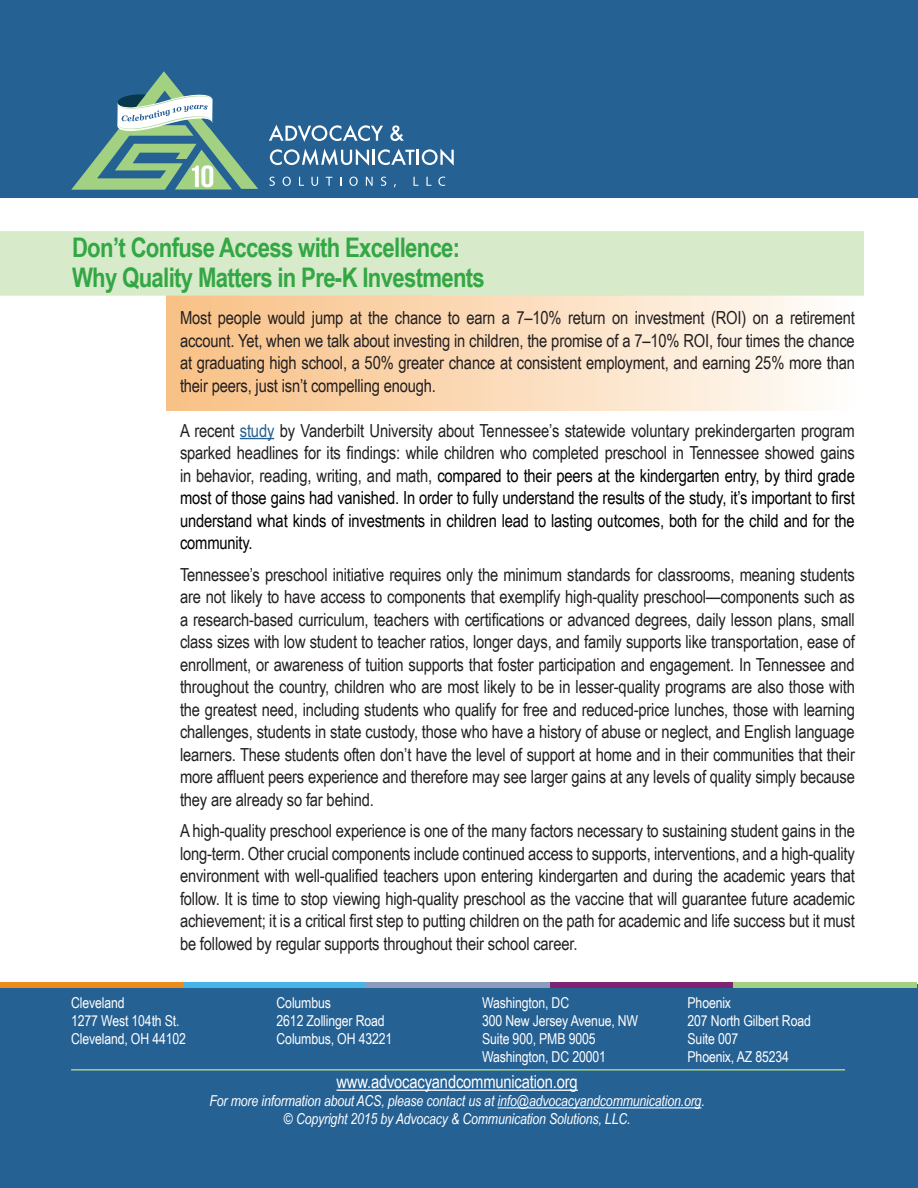
<style>
.page{position:relative;width:918px;height:1188px;background:#fff}
.page>*{position:absolute;margin:0;border:0;box-sizing:border-box;transform-origin:0 0}
.heading2{font:700 27px/30px "Arial Narrow";letter-spacing:-.025em;color:#33a744}
.text{font:18px/22.5px "Arial Narrow";letter-spacing:-.01em;color:#231f20;text-align:justify}
.text-2{font:18px/22.5px "Arial Narrow";letter-spacing:-.01em;color:#000;text-align:justify}
.continued{font:18px "Arial Narrow";letter-spacing:-.01em;color:#fff}
.t1{font:15px/18px "Arial Narrow";letter-spacing:-.01em;color:#fff}
.continued-2{font:italic 15px "Arial Narrow";letter-spacing:-.01em;color:#fff}
.s1{color:#231f20}
.s2{color:#266194}
</style>
<div class="page">
<div style="left:0;top:984px;width:918px;height:204px;background:#266194"></div>
<div style="left:0;top:982px;width:183px;height:6px;background:#ee8b1d"></div>
<div style="left:183px;top:982px;width:184px;height:6px;background:#46b4e6"></div>
<div style="left:366px;top:982px;width:184px;height:6px;background:#8c9cbe"></div>
<div style="left:550px;top:982px;width:184px;height:6px;background:#7d2574"></div>
<div style="left:733px;top:982px;width:184px;height:6px;background:#a3d182"></div>
<hr style="left:337px;top:1090px;width:241px;height:1px;background:#fff">
<hr style="left:498px;top:1107px;width:203px;height:1px;background:#fff">
<hr style="left:71px;top:1069px;width:774px;height:2px;background:#a3d182">
<div style="left:166px;top:295px;width:688px;height:116px;background:linear-gradient(to right,#f8bf82,#fefcf9)"></div>
<div style="left:0;top:231px;width:864px;height:65px;background:#d7eaca"></div>
<hr style="left:240px;top:438px;width:34px;height:1px;background:#266194">
<div style="left:0;top:0;width:918px;height:198px;background:#266194"></div>
<svg style="left:71px;top:71px;width:187px;height:119px"></svg>
<svg style="left:269px;top:125px;width:114px;height:17px"></svg>
<svg style="left:390px;top:125px;width:14px;height:16px"></svg>
<svg style="left:270px;top:149px;width:184px;height:17px"></svg>
<svg style="left:269px;top:177px;width:6px;height:9px"></svg>
<svg style="left:283px;top:177px;width:8px;height:9px"></svg>
<svg style="left:299px;top:177px;width:5px;height:9px"></svg>
<svg style="left:311px;top:177px;width:7px;height:9px"></svg>
<svg style="left:326px;top:177px;width:6px;height:9px"></svg>
<svg style="left:349px;top:177px;width:9px;height:9px"></svg>
<svg style="left:366px;top:177px;width:7px;height:9px"></svg>
<svg style="left:381px;top:177px;width:5px;height:9px"></svg>
<svg style="left:414px;top:177px;width:5px;height:9px"></svg>
<svg style="left:426px;top:177px;width:5px;height:9px"></svg>
<svg style="left:438px;top:177px;width:7px;height:9px"></svg>
<p class="heading2" style="left:72px;top:231px;width:414px">Don’t Confuse Access with Excellence:<br>Why Quality Matters in Pre-K Investments</p>
<p class="text" style="left:180px;top:306px;width:676px">Most people would jump at the chance to earn a 7–10% return on investment (ROI) on a retirement account. Yet, when we talk about investing in children, the promise of a 7–10% ROI, four times the chance at graduating high school, a 50% greater chance at consistent employment, and earning 25% more than their peers, just isn’t compelling enough.</p>
<p class="text-2" style="left:180px;top:418px;width:676px"><span class="s1">A recent</span> <span class="s2">study</span> <span class="s1">by Vanderbilt University about Tennessee’s statewide voluntary prekindergarten program sparked headlines for its findings: while children who completed preschool in Tennessee showed gains in behavior, reading, writing, and math,</span> compared to their peers at the kindergarten entry, by third grade most of those gains had vanished. In order to fully understand the results of the study, it’s important to first understand what kinds of investments in children lead to lasting outcomes, both for the child and for the community.</p>
<p class="text" style="left:180px;top:562px;width:677px">Tennessee’s preschool initiative requires only the minimum standards for classrooms, meaning students are not likely to have access to components that exemplify high-quality preschool—components such as a research-based curriculum, teachers with certifications or advanced degrees, daily lesson plans, small class sizes with low student to teacher ratios, longer days, and family supports like transportation, ease of enrollment, or awareness of tuition supports that foster participation and engagement. In Tennessee and throughout the country, children who are most likely to be in lesser-quality programs are also those with the greatest need, including students who qualify for free and reduced-price lunches, those with learning challenges, students in state custody, those who have a history of abuse or neglect, and English language learners. These students often don’t have the level of support at home and in their communities that their more affluent peers experience and therefore may see larger gains at any levels of quality simply because they are already so far behind.</p>
<p class="text" style="left:180px;top:819px;width:676px">A high-quality preschool experience is one of the many factors necessary to sustaining student gains in the long-term. Other crucial components include continued access to supports, interventions, and a high-quality environment with well-qualified teachers upon entering kindergarten and during the academic years that follow. It is time to stop viewing high-quality preschool as the vaccine that will guarantee future academic achievement; it is a critical first step to putting children on the path for academic and life success but it must be followed by regular supports throughout their school career.</p>
<p class="t1" style="left:71px;top:993px;width:116px">Cleveland<br>1277 West 104th St.<br>Cleveland, OH 44102</p>
<p class="t1" style="left:277px;top:993px;width:117px">Columbus<br>2612 Zollinger Road<br>Columbus, OH 43221</p>
<p class="t1" style="left:482px;top:993px;width:158px">Washington, DC<br>300 New Jersey Avenue, NW<br>Suite 900, PMB 9005<br>Washington, DC 20001</p>
<p class="t1" style="left:688px;top:993px;width:125px">Phoenix<br>207 North Gilbert Road<br>Suite 007<br>Phoenix, AZ 85234</p>
<p class="continued" style="left:337px;top:1069px;width:243px">www.advocacyandcommunication.org</p>
<p class="continued-2" style="left:210px;top:1091px;width:497px">For more information about ACS, please contact us at info@advocacyandcommunication.org.</p>
<p class="continued-2" style="left:284px;top:1109px;width:348px">© Copyright 2015 by Advocacy &amp; Communication Solutions, LLC.</p>
</div>
